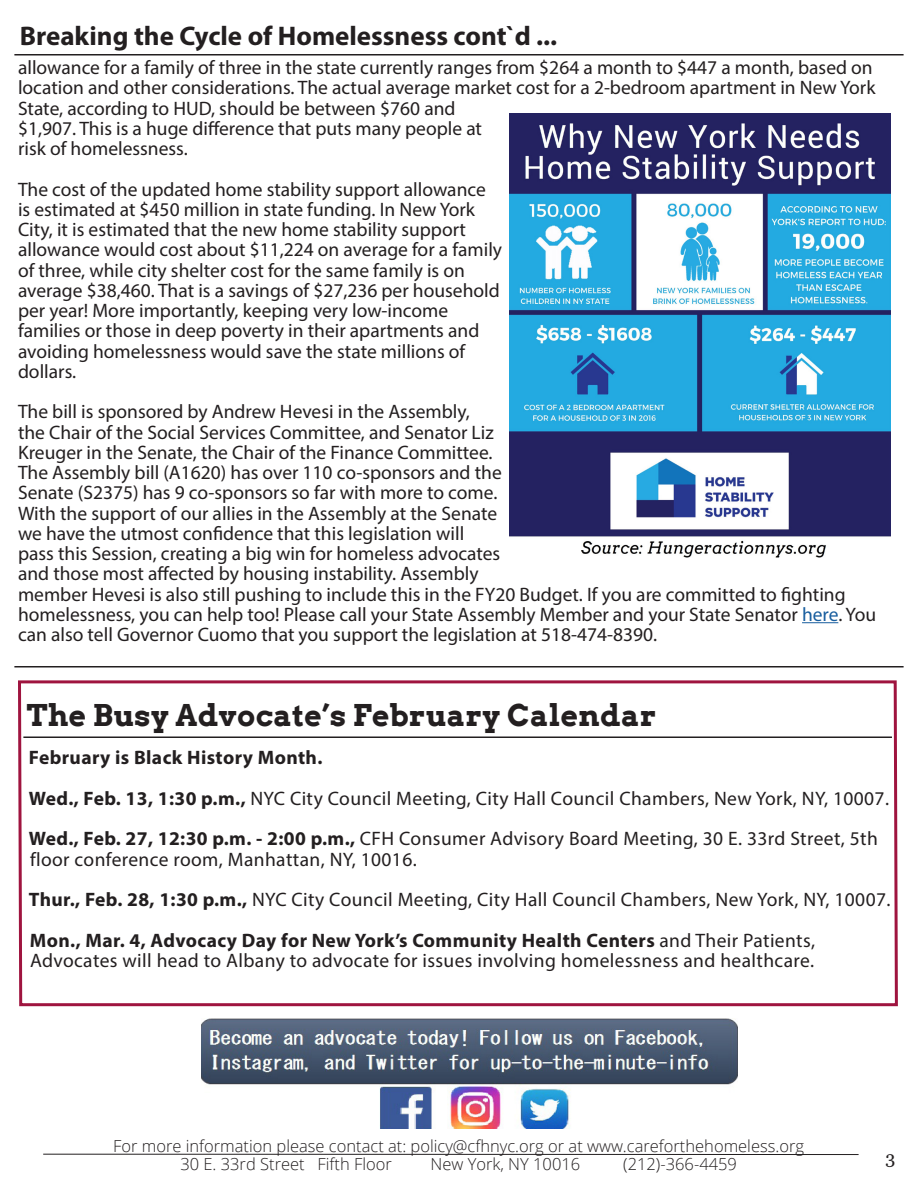
<style>
.page{position:relative;width:918px;height:1188px;background:#fff}
.page>*{position:absolute;margin:0;border:0;box-sizing:border-box;transform-origin:0 0}
.t1{font:700 30px "Arvo";letter-spacing:.01em;color:#231f20}
.t2{font:700 27px "Myriad Pro";color:#231f20}
.t3{font:19.5px/20.2px "Myriad Pro";color:#231f20}
.t4{font:19.5px "Myriad Pro";letter-spacing:.02em;color:#231f20}
.t5{font:700 19.5px "Myriad Pro";letter-spacing:.02em;color:#231f20}
.t6{font:18px "Georgia";color:#231f20}
.t7{font:300 16.5px "Open Sans";color:#231f20}
.s1{color:#175d9e}
.s2{font-weight:700}
.s3{font-weight:400}
</style>
<div class="page">
<hr style="left:43px;top:1154px;width:816px;height:1px;background:#231f20">
<svg style="left:18px;top:680px;width:880px;height:327px"></svg>
<hr style="left:23px;top:736px;width:869px;height:2px;background:#231f20">
<hr style="left:14px;top:666px;width:890px;height:2px;background:#231f20">
<hr style="left:802px;top:622px;width:36px;height:1px;background:#175d9e">
<img style="left:509px;top:113px;width:382px;height:445px">
<img style="left:202px;top:1019px;width:536px;height:110px">
<hr style="left:14px;top:54px;width:890px;height:2px;background:#231f20">
<p class="t2" style="left:20px;top:19px;width:539px">Breaking the Cycle of Homelessness cont`d ...</p>
<p class="t3" style="left:18px;top:57px;width:859px">allowance for a family of three in the state currently ranges from $264 a month to $447 a month, based on location and other considerations. The actual average market cost for a 2-bedroom apartment in New York State, according to HUD, should be between $760 and<br>$1,907. This is a huge difference that puts many people at<br>risk of homelessness.</p>
<p class="t3" style="left:18px;top:179px;width:486px">The cost of the updated home stability support allowance is estimated at $450 million in state funding. In New York City, it is estimated that the new home stability support allowance would cost about $11,224 on average for a family of three, while city shelter cost for the same family is on average $38,460. That is a savings of $27,236 per household per year! More importantly, keeping very low-income families or those in deep poverty in their apartments and avoiding homelessness would save the state millions of dollars.</p>
<p class="t3" style="left:18px;top:401px;width:860px">The bill is sponsored by Andrew Hevesi in the Assembly,<br>the Chair of the Social Services Committee, and Senator Liz<br>Kreuger in the Senate, the Chair of the Finance Committee.<br>The Assembly bill (A1620) has over 110 co-sponsors and the<br>Senate (S2375) has 9 co-sponsors so far with more to come.<br>With the support of our allies in the Assembly at the Senate<br>we have the utmost confidence that this legislation will<br>pass this Session, creating a big win for homeless advocates<br>and those most affected by housing instability. Assembly<br>member Hevesi is also still pushing to include this in the FY20 Budget. If you are committed to fighting homelessness, you can help too! Please call your State Assembly Member and your State Senator <span class="s1">here</span>. You can also tell Governor Cuomo that you support the legislation at 518-474-8390.</p>
<p class="t1" style="left:27px;top:697px;width:631px">The Busy Advocate’s February Calendar</p>
<p class="t5" style="left:29px;top:745px;width:295px">February is Black History Month.</p>
<p class="t4" style="left:29px;top:786px;width:862px"><span class="s2">Wed., Feb. 13, 1:30 p.m.,</span> NYC City Council Meeting, City Hall Council Chambers, New York, NY, 10007.</p>
<p class="t4" style="left:29px;top:827px;width:850px"><span class="s2">Wed., Feb. 27, 12:30 p.m. - 2:00 p.m.,</span> CFH Consumer Advisory Board Meeting, 30 E. 33rd Street, 5th</p>
<p class="t4" style="left:30px;top:847px;width:388px">floor conference room, Manhattan, NY, 10016.</p>
<p class="t4" style="left:29px;top:888px;width:863px"><span class="s2">Thur., Feb. 28, 1:30 p.m.,</span> NYC City Council Meeting, City Hall Council Chambers, New York, NY, 10007.</p>
<p class="t5" style="left:30px;top:927px;width:787px">Mon., Mar. 4, Advocacy Day for New York’s Community Health Centers <span class="s3">and Their Patients,</span></p>
<p class="t4" style="left:30px;top:948px;width:785px">Advocates will head to Albany to advocate for issues involving homelessness and healthcare.</p>
<p class="t7" style="left:113px;top:1135px;width:692px">For more information please contact at: policy@cfhnyc.org or at www.careforthehomeless.org</p>
<p class="t7" style="left:180px;top:1153px;width:213px">30 E. 33rd Street Fifth Floor</p>
<p class="t7" style="left:431px;top:1153px;width:151px">New York, NY 10016</p>
<p class="t7" style="left:623px;top:1153px;width:115px">(212)-366-4459</p>
<p class="t6" style="left:885px;top:1147px;width:11px">3</p>
</div>
